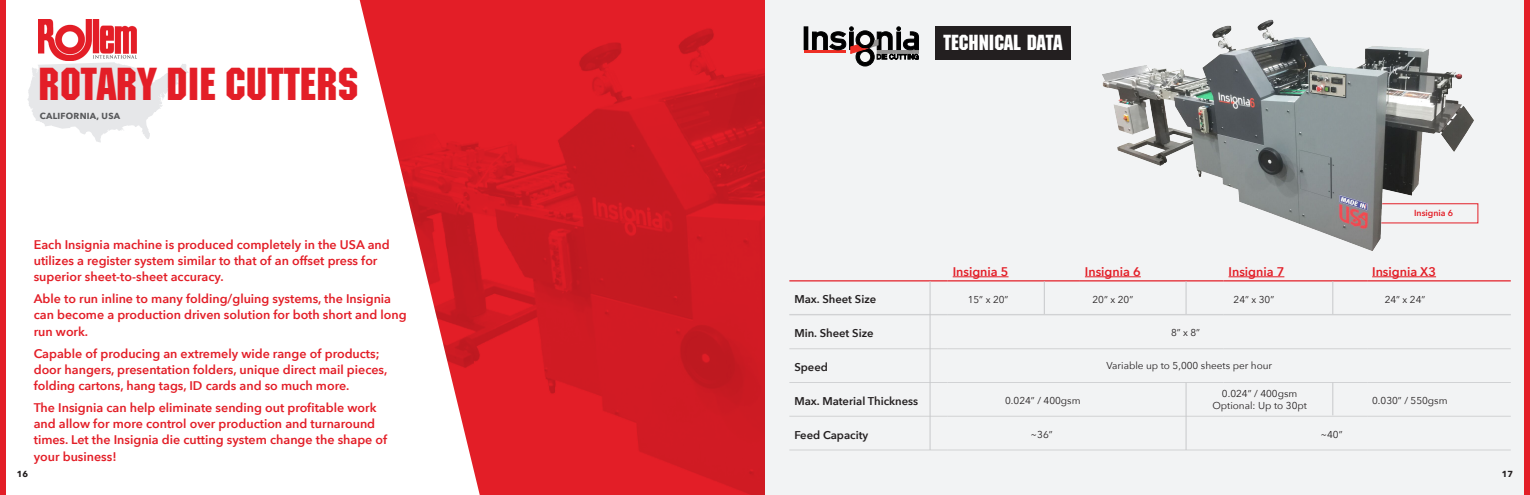
<style>
.page{position:relative;width:1530px;height:495px;background:#fff}
.page>*{position:absolute;margin:0;border:0;box-sizing:border-box;transform-origin:0 0}
.Product_heading{font:45px "Machine Std";color:#e31e27}
.Product_heading-2{font:21.25px "Machine Std";color:#fff}
.Body_copy{font:600 12.5px/16.2px "Avenir Next";color:#e31e27}
.t1{font:600 11.25px "Avenir Next";color:#231f20}
.t2{font:10px "Avenir Next";color:#231f20}
.Header_3{font:700 8.75px "Avenir Next";letter-spacing:.03em;color:#57585a}
.Body_copy-2{font:600 8.75px "Avenir Next";color:#e31e27}
.Body_copy-3{font:700 8.75px "Avenir Next";color:#231f20}
</style>
<div class="page">
<div style="left:760px;top:0;width:770px;height:495px;background:#f2f3f4"></div>
<div style="left:935px;top:26px;width:136px;height:33px;background:#231f20"></div>
<svg style="left:27px;top:62px;width:162px;height:80px"></svg>
<div style="left:0;top:0;width:5px;height:495px;background:#e31e27"></div>
<div style="left:360px;top:0;width:405px;height:23px;background:#e31e27"></div>
<img style="left:365px;top:23px;width:400px;height:472px">
<img style="left:39px;top:19px;width:97px;height:42px">
<div style="left:804px;top:27px;width:4px;height:23px;border:1px solid #020202"></div>
<hr style="left:804px;top:51px;width:42px;height:2px;background:#ee2e24">
<svg style="left:812px;top:27px;width:107px;height:39px"></svg>
<hr style="left:789px;top:348px;width:159px;height:1px;background:#d1d2d4">
<hr style="left:948px;top:348px;width:132px;height:1px;background:#d1d2d4">
<hr style="left:1080px;top:348px;width:144px;height:1px;background:#d1d2d4">
<hr style="left:1224px;top:348px;width:143px;height:1px;background:#d1d2d4">
<hr style="left:1367px;top:348px;width:144px;height:1px;background:#d1d2d4">
<hr style="left:789px;top:382px;width:159px;height:1px;background:#d1d2d4">
<hr style="left:948px;top:382px;width:132px;height:1px;background:#d1d2d4">
<hr style="left:1080px;top:382px;width:144px;height:1px;background:#d1d2d4">
<hr style="left:1224px;top:382px;width:143px;height:1px;background:#d1d2d4">
<hr style="left:1367px;top:382px;width:144px;height:1px;background:#d1d2d4">
<hr style="left:789px;top:416px;width:159px;height:1px;background:#d1d2d4">
<hr style="left:948px;top:416px;width:132px;height:1px;background:#d1d2d4">
<hr style="left:1080px;top:416px;width:144px;height:1px;background:#d1d2d4">
<hr style="left:1224px;top:416px;width:143px;height:1px;background:#d1d2d4">
<hr style="left:1367px;top:416px;width:144px;height:1px;background:#d1d2d4">
<hr style="left:789px;top:450px;width:159px;height:1px;background:#d1d2d4">
<hr style="left:948px;top:450px;width:132px;height:1px;background:#d1d2d4">
<hr style="left:1080px;top:450px;width:144px;height:1px;background:#d1d2d4">
<hr style="left:1224px;top:450px;width:143px;height:1px;background:#d1d2d4">
<hr style="left:1367px;top:450px;width:144px;height:1px;background:#d1d2d4">
<hr style="left:789px;top:280px;width:159px;height:1px;background:#e31e27">
<hr style="left:948px;top:280px;width:132px;height:1px;background:#e31e27">
<hr style="left:1080px;top:280px;width:144px;height:1px;background:#e31e27">
<hr style="left:1224px;top:280px;width:143px;height:1px;background:#e31e27">
<hr style="left:1367px;top:280px;width:144px;height:1px;background:#e31e27">
<hr style="left:789px;top:314px;width:159px;height:1px;background:#d1d2d4">
<hr style="left:789px;top:315px;width:159px;height:1px;background:#d1d2d4">
<hr style="left:948px;top:314px;width:132px;height:1px;background:#d1d2d4">
<hr style="left:948px;top:315px;width:132px;height:1px;background:#d1d2d4">
<hr style="left:1080px;top:314px;width:144px;height:1px;background:#d1d2d4">
<hr style="left:1080px;top:315px;width:144px;height:1px;background:#d1d2d4">
<hr style="left:1224px;top:314px;width:143px;height:1px;background:#d1d2d4">
<hr style="left:1224px;top:315px;width:143px;height:1px;background:#d1d2d4">
<hr style="left:1367px;top:314px;width:144px;height:1px;background:#d1d2d4">
<hr style="left:1367px;top:315px;width:144px;height:1px;background:#d1d2d4">
<hr style="left:953px;top:276px;width:56px;height:1px;background:#e31e27">
<hr style="left:1085px;top:276px;width:56px;height:1px;background:#e31e27">
<hr style="left:1229px;top:276px;width:55px;height:1px;background:#e31e27">
<hr style="left:1372px;top:276px;width:64px;height:1px;background:#e31e27">
<hr style="left:1186px;top:281px;width:1px;height:33px;background:#c7c8ca">
<hr style="left:1044px;top:281px;width:1px;height:33px;background:#c7c8ca">
<hr style="left:930px;top:281px;width:1px;height:169px;background:#c7c8ca">
<hr style="left:1186px;top:382px;width:1px;height:68px;background:#c7c8ca">
<hr style="left:1332px;top:281px;width:1px;height:33px;background:#c7c8ca">
<hr style="left:1332px;top:382px;width:1px;height:33px;background:#c7c8ca">
<div style="left:1525px;top:0;width:5px;height:495px;background:#e31e27"></div>
<img style="left:1102px;top:19px;width:377px;height:232px">
<p class="Product_heading" style="left:38px;top:58px;width:322px">ROTARY DIE CUTTERS</p>
<p class="Header_3" style="left:40px;top:108px;width:82px">CALIFORNIA, USA</p>
<p class="Body_copy" style="left:34px;top:236px;width:358px">Each Insignia machine is produced completely in the USA and utilizes a register system similar to that of an offset press for superior sheet-to-sheet accuracy.</p>
<p class="Body_copy" style="left:34px;top:290px;width:374px">Able to run inline to many folding/gluing systems, the Insignia can become a production driven solution for both short and long run work.</p>
<p class="Body_copy" style="left:34px;top:345px;width:355px">Capable of producing an extremely wide range of products; door hangers, presentation folders, unique direct mail pieces, folding cartons, hang tags, ID cards and so much more.</p>
<p class="Body_copy" style="left:34px;top:399px;width:355px">The Insignia can help eliminate sending out profitable work and allow for more control over production and turnaround times. Let the Insignia die cutting system change the shape of your business!</p>
<p class="Product_heading-2" style="left:943px;top:31px;width:120px">TECHNICAL DATA</p>
<p class="Body_copy-2" style="left:1414px;top:206px;width:41px">Insignia 6</p>
<p class="Body_copy" style="left:953px;top:263px;width:57px">Insignia 5</p>
<p class="Body_copy" style="left:1085px;top:263px;width:57px">Insignia 6</p>
<p class="Body_copy" style="left:1229px;top:263px;width:57px">Insignia 7</p>
<p class="Body_copy" style="left:1372px;top:263px;width:65px">Insignia X3</p>
<p class="t1" style="left:794px;top:290px;width:83px">Max. Sheet Size</p>
<p class="t2" style="left:968px;top:291px;width:42px">15” x 20”</p>
<p class="t2" style="left:1092px;top:291px;width:42px">20” x 20”</p>
<p class="t2" style="left:1234px;top:291px;width:42px">24” x 30”</p>
<p class="t2" style="left:1385px;top:291px;width:42px">24” x 24”</p>
<p class="t1" style="left:794px;top:324px;width:81px">Min. Sheet Size</p>
<p class="t1" style="left:794px;top:358px;width:35px">Speed</p>
<p class="t1" style="left:794px;top:391px;width:125px">Max. Material Thickness</p>
<p class="t2" style="left:1372px;top:392px;width:77px">0.030” / 550gsm</p>
<p class="t1" style="left:794px;top:425px;width:75px">Feed Capacity</p>
<p class="t2" style="left:1171px;top:324px;width:31px">8” x 8”</p>
<p class="t2" style="left:1106px;top:357px;width:167px">Variable up to 5,000 sheets per hour</p>
<p class="t2" style="left:1222px;top:385px;width:77px">0.024” / 400gsm</p>
<p class="t2" style="left:1212px;top:397px;width:96px">Optional: Up to 30pt</p>
<p class="t2" style="left:1005px;top:392px;width:77px">0.024” / 400gsm</p>
<p class="t2" style="left:1031px;top:426px;width:24px">~36”</p>
<p class="t2" style="left:1321px;top:426px;width:24px">~40”</p>
<p class="Body_copy-3" style="left:17px;top:466px;width:13px">16</p>
<p class="Body_copy-3" style="left:1502px;top:466px;width:13px">17</p>
</div>
